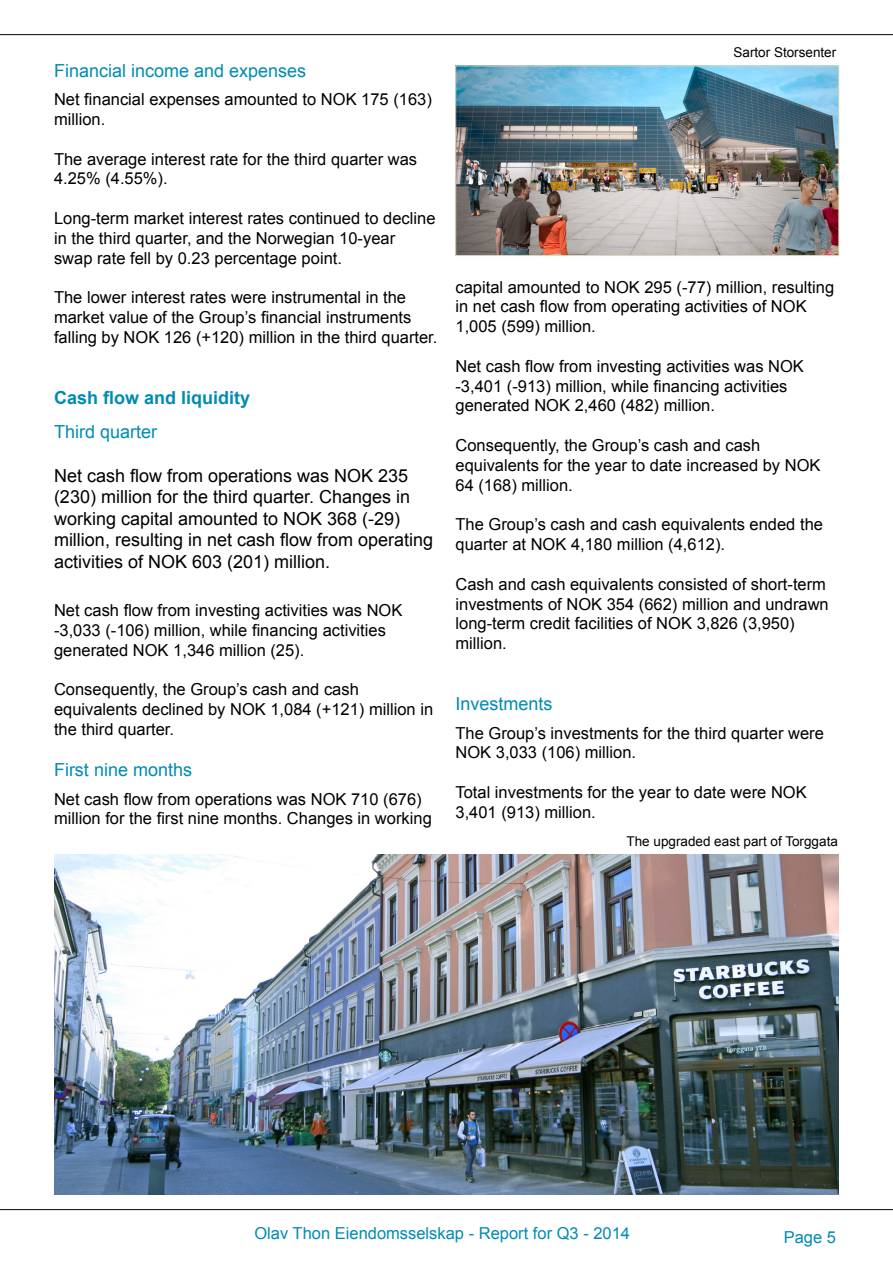
<style>
.page{position:relative;width:893px;height:1263px;background:#fff}
.page>*{position:absolute;margin:0;border:0;box-sizing:border-box;transform-origin:0 0}
.Overskrift_3{font:18px/21.6px "Arial";color:#000}
.Overskrift_3-2{font:18px "Arial";color:#008bb3}
.Overskrift_2{font:700 18px "Arial";color:#008bb3}
.t1{font:16.5px/19.8px "Arial";color:#000}
.t2{font:16.5px "Arial";color:#008bb3}
.t3{font:13.5px "Arial";color:#000}
</style>
<div class="page">
<hr style="left:0;top:34px;width:893px;height:1px;background:#231f20">
<hr style="left:0;top:1209px;width:893px;height:1px;background:#231f20">
<img style="left:54px;top:855px;width:785px;height:340px">
<img style="left:457px;top:68px;width:380px;height:186px">
<div style="left:455px;top:66px;width:384px;height:190px;border:1px solid #ddd9c3"></div>
<p class="Overskrift_3-2" style="left:54px;top:59px;width:254px">Financial income and expenses</p>
<p class="t1" style="left:54px;top:90px;width:379px">Net financial expenses amounted to NOK 175 (163) million.</p>
<p class="t1" style="left:54px;top:149px;width:365px">The average interest rate for the third quarter was<br>4.25% (4.55%).</p>
<p class="t1" style="left:54px;top:208px;width:383px">Long-term market interest rates continued to decline in the third quarter, and the Norwegian 10-year swap rate fell by 0.23 percentage point.</p>
<p class="t1" style="left:54px;top:288px;width:385px">The lower interest rates were instrumental in the market value of the Group’s financial instruments falling by NOK 126 (+120) million in the third quarter.</p>
<p class="Overskrift_2" style="left:54px;top:386px;width:198px">Cash flow and liquidity</p>
<p class="Overskrift_3-2" style="left:54px;top:420px;width:105px">Third quarter</p>
<p class="Overskrift_3" style="left:54px;top:465px;width:381px">Net cash flow from operations was NOK 235 (230) million for the third quarter. Changes in working capital amounted to NOK 368 (-29) million, resulting in net cash flow from operating activities of NOK 603 (201) million.</p>
<p class="t1" style="left:54px;top:601px;width:350px">Net cash flow from investing activities was NOK -3,033 (-106) million, while financing activities generated NOK 1,346 million (25).</p>
<p class="t1" style="left:54px;top:680px;width:381px">Consequently, the Group’s cash and cash equivalents declined by NOK 1,084 (+121) million in the third quarter.</p>
<p class="Overskrift_3-2" style="left:54px;top:758px;width:140px">First nine months</p>
<p class="t1" style="left:54px;top:789px;width:379px">Net cash flow from operations was NOK 710 (676) million for the first nine months. Changes in working</p>
<p class="t3" style="left:733px;top:43px;width:104px">Sartor Storsenter</p>
<p class="t1" style="left:455px;top:277px;width:380px">capital amounted to NOK 295 (-77) million, resulting in net cash flow from operating activities of NOK<br>1,005 (599) million.</p>
<p class="t1" style="left:455px;top:356px;width:350px">Net cash flow from investing activities was NOK -3,401 (-913) million, while financing activities generated NOK 2,460 (482) million.</p>
<p class="t1" style="left:455px;top:436px;width:367px">Consequently, the Group’s cash and cash equivalents for the year to date increased by NOK<br>64 (168) million.</p>
<p class="t1" style="left:455px;top:515px;width:369px">The Group’s cash and cash equivalents ended the quarter at NOK 4,180 million (4,612).</p>
<p class="t1" style="left:455px;top:574px;width:375px">Cash and cash equivalents consisted of short-term investments of NOK 354 (662) million and undrawn long-term credit facilities of NOK 3,826 (3,950) million.</p>
<p class="Overskrift_3-2" style="left:455px;top:692px;width:99px">Investments</p>
<p class="t1" style="left:455px;top:723px;width:370px">The Group’s investments for the third quarter were<br>NOK 3,033 (106) million.</p>
<p class="t1" style="left:455px;top:782px;width:353px">Total investments for the year to date were NOK<br>3,401 (913) million.</p>
<p class="t3" style="left:626px;top:833px;width:213px">The upgraded east part of Torggata</p>
<p class="t2" style="left:254px;top:1222px;width:377px">Olav Thon Eiendomsselskap - Report for Q3 - 2014</p>
<p class="t2" style="left:784px;top:1226px;width:54px">Page 5</p>
</div>
